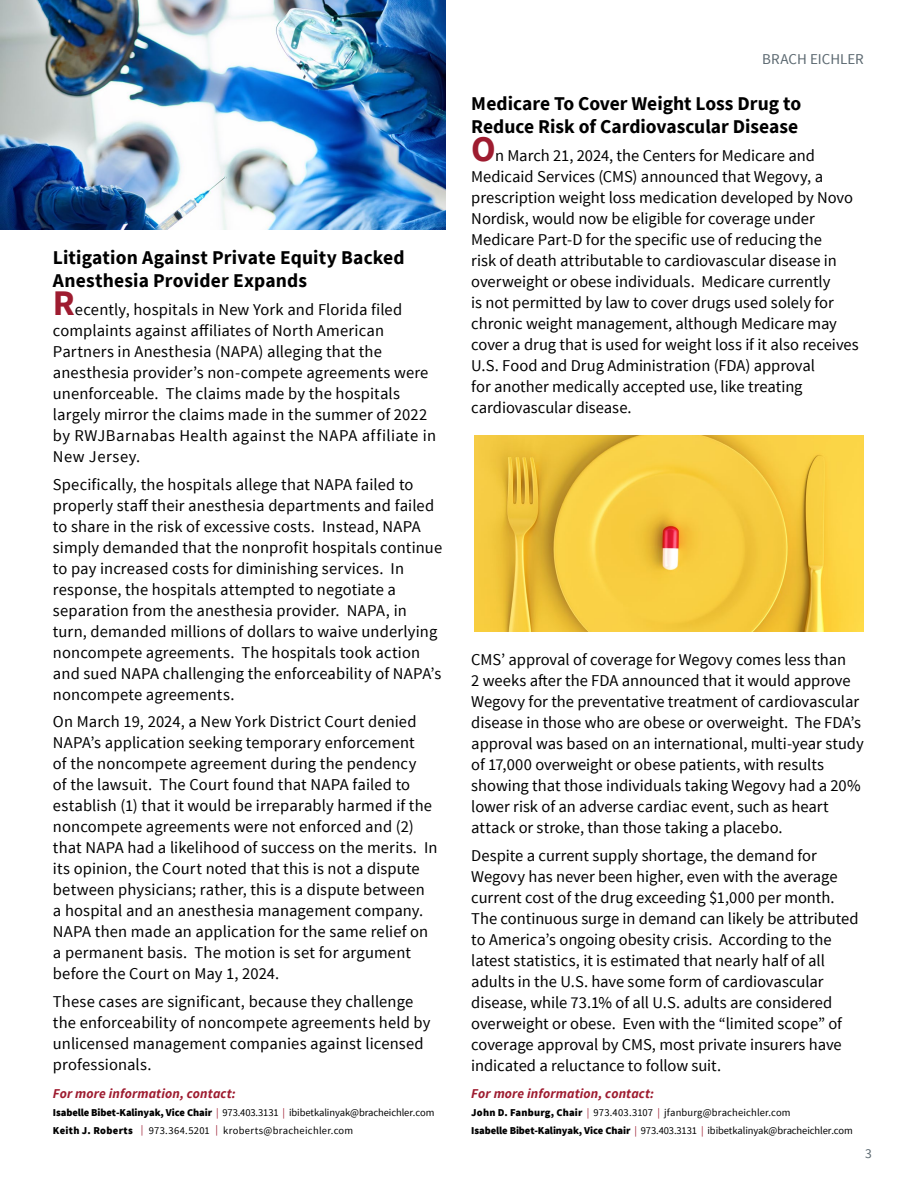
<style>
.page{position:relative;width:918px;height:1188px;background:#fff}
.page>*{position:absolute;margin:0;border:0;box-sizing:border-box;transform-origin:0 0}
.t1{font:700 19.5px/23.4px "Source Sans Pro";color:#000}
.t2{font:16.5px/21px "Source Sans Pro";letter-spacing:.005em;color:#000}
.t3{font:15px "Source Sans Pro";color:#5b6870}
.t4{font:italic 700 13.5px "Source Sans Pro";letter-spacing:.01em;color:#9e1c30}
.t5{font:13.5px "Source Sans Pro";color:#5b6870}
.t6{font:10.5px/18px "Source Sans Pro";letter-spacing:-.01em;color:#000}
.s1{font-weight:700;font-size:36px;color:#9e1c30}
.s2{font-weight:900}
.s3{color:#9e1c30}
.s4{color:#9b192f}
</style>
<div class="page">
<img style="left:0;top:0;width:446px;height:230px">
<img style="left:474px;top:435px;width:389px;height:197px">
<p class="t1" style="left:53px;top:245px;width:353px">Litigation Against Private Equity Backed<br>Anesthesia Provider Expands</p>
<p class="t2" style="left:53px;top:299px;width:385px"><span class="s1">R</span>ecently, hospitals in New York and Florida filed complaints against affiliates of North American Partners in Anesthesia (NAPA) alleging that the anesthesia provider’s non-compete agreements were unenforceable. The claims made by the hospitals largely mirror the claims made in the summer of 2022 by RWJBarnabas Health against the NAPA affiliate in New Jersey.</p>
<p class="t2" style="left:53px;top:474px;width:391px">Specifically, the hospitals allege that NAPA failed to properly staff their anesthesia departments and failed to share in the risk of excessive costs. Instead, NAPA simply demanded that the nonprofit hospitals continue to pay increased costs for diminishing services. In response, the hospitals attempted to negotiate a separation from the anesthesia provider. NAPA, in turn, demanded millions of dollars to waive underlying noncompete agreements. The hospitals took action and sued NAPA challenging the enforceability of NAPA’s noncompete agreements.</p>
<p class="t2" style="left:53px;top:712px;width:386px">On March 19, 2024, a New York District Court denied NAPA’s application seeking temporary enforcement<br>of the noncompete agreement during the pendency<br>of the lawsuit. The Court found that NAPA failed to establish (1) that it would be irreparably harmed if the noncompete agreements were not enforced and (2) that NAPA had a likelihood of success on the merits. In its opinion, the Court noted that this is not a dispute between physicians; rather, this is a dispute between<br>a hospital and an anesthesia management company.<br>NAPA then made an application for the same relief on a permanent basis. The motion is set for argument before the Court on May 1, 2024.</p>
<p class="t2" style="left:53px;top:991px;width:379px">These cases are significant, because they challenge the enforceability of noncompete agreements held by unlicensed management companies against licensed professionals.</p>
<p class="t4" style="left:53px;top:1085px;width:184px">For more information, contact:</p>
<p class="t6" style="left:53px;top:1103px;width:383px"><span class="s2">Isabelle Bibet-Kalinyak, Vice Chair</span> <span class="s3">|</span> 973.403.3131 <span class="s3">|</span> ibibetkalinyak@bracheichler.com<br><span class="s2">Keith J. Roberts</span> <span class="s4">|</span> 973.364.5201 <span class="s4">|</span> kroberts@bracheichler.com</p>
<p class="t3" style="left:762px;top:49px;width:103px">BRACH EICHLER</p>
<p class="t1" style="left:471px;top:91px;width:331px">Medicare To Cover Weight Loss Drug to<br>Reduce Risk of Cardiovascular Disease</p>
<p class="t2" style="left:471px;top:145px;width:389px"><span class="s1">O</span>n March 21, 2024, the Centers for Medicare and Medicaid Services (CMS) announced that Wegovy, a prescription weight loss medication developed by Novo Nordisk, would now be eligible for coverage under Medicare Part-D for the specific use of reducing the<br>risk of death attributable to cardiovascular disease in overweight or obese individuals. Medicare currently<br>is not permitted by law to cover drugs used solely for chronic weight management, although Medicare may cover a drug that is used for weight loss if it also receives U.S. Food and Drug Administration (FDA) approval<br>for another medically accepted use, like treating cardiovascular disease.</p>
<p class="t2" style="left:471px;top:649px;width:394px">CMS’ approval of coverage for Wegovy comes less than<br>2 weeks after the FDA announced that it would approve Wegovy for the preventative treatment of cardiovascular disease in those who are obese or overweight. The FDA’s approval was based on an international, multi-year study of 17,000 overweight or obese patients, with results showing that those individuals taking Wegovy had a 20% lower risk of an adverse cardiac event, such as heart attack or stroke, than those taking a placebo.</p>
<p class="t2" style="left:471px;top:845px;width:389px">Despite a current supply shortage, the demand for Wegovy has never been higher, even with the average current cost of the drug exceeding $1,000 per month.<br>The continuous surge in demand can likely be attributed to America’s ongoing obesity crisis. According to the latest statistics, it is estimated that nearly half of all adults in the U.S. have some form of cardiovascular disease, while 73.1% of all U.S. adults are considered overweight or obese. Even with the “limited scope” of coverage approval by CMS, most private insurers have indicated a reluctance to follow suit.</p>
<p class="t4" style="left:471px;top:1085px;width:184px">For more information, contact:</p>
<p class="t6" style="left:471px;top:1104px;width:383px"><span class="s2">John D. Fanburg, Chair</span> <span class="s3">|</span> 973.403.3107 <span class="s3">|</span> jfanburg@bracheichler.com<br><span class="s2">Isabelle Bibet-Kalinyak, Vice Chair</span> <span class="s3">|</span> 973.403.3131 <span class="s3">|</span> ibibetkalinyak@bracheichler.com</p>
<p class="t5" style="left:865px;top:1145px;width:8px">3</p>
</div>
